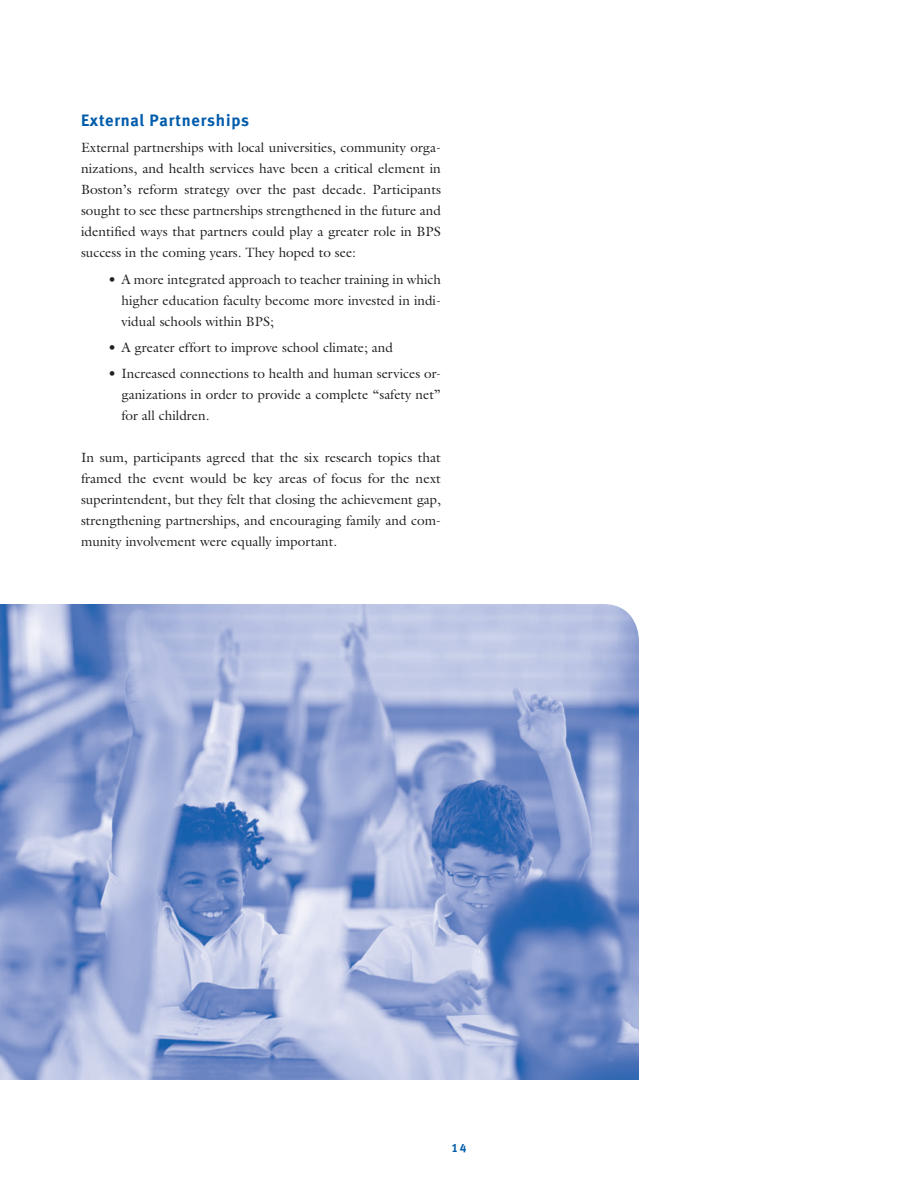
<style>
.page{position:relative;width:918px;height:1188px;background:#fff}
.page>*{position:absolute;margin:0;border:0;box-sizing:border-box;transform-origin:0 0}
.t1{font:700 16.5px "Meta";letter-spacing:.05em;color:#005cab}
.t2{font:13.5px/21px "Galliard";color:#231f20;text-align:justify}
.t3{font:12px "Meta Bold LF";color:#005cab}
</style>
<div class="page">
<img style="left:0;top:604px;width:639px;height:476px">
<p class="t1" style="left:81px;top:115px;width:169px">External Partnerships</p>
<p class="t2" style="left:81px;top:139px;width:362px">External partnerships with local universities, community orga&shy;nizations, and health services have been a critical element in Boston’s reform strategy over the past decade. Participants sought to see these partnerships strengthened in the future and identified ways that partners could play a greater role in BPS success in the coming years. They hoped to see:</p>
<p class="t2" style="left:122px;top:270px;width:321px;text-indent:-14px">• A more integrated approach to teacher training in which higher education faculty become more invested in indi&shy;vidual schools within BPS;</p>
<p class="t2" style="left:108px;top:338px;width:286px">• A greater effort to improve school climate; and</p>
<p class="t2" style="left:122px;top:364px;width:321px;text-indent:-14px">• Increased connections to health and human services or&shy;ganizations in order to provide a complete “safety net” for all children.</p>
<p class="t2" style="left:81px;top:448px;width:362px">In sum, participants agreed that the six research topics that framed the event would be key areas of focus for the next superintendent, but they felt that closing the achievement gap, strengthening partnerships, and encouraging family and com&shy;munity involvement were equally important.</p>
<p class="t3" style="left:451px;top:1144px;width:17px">14</p>
</div>
